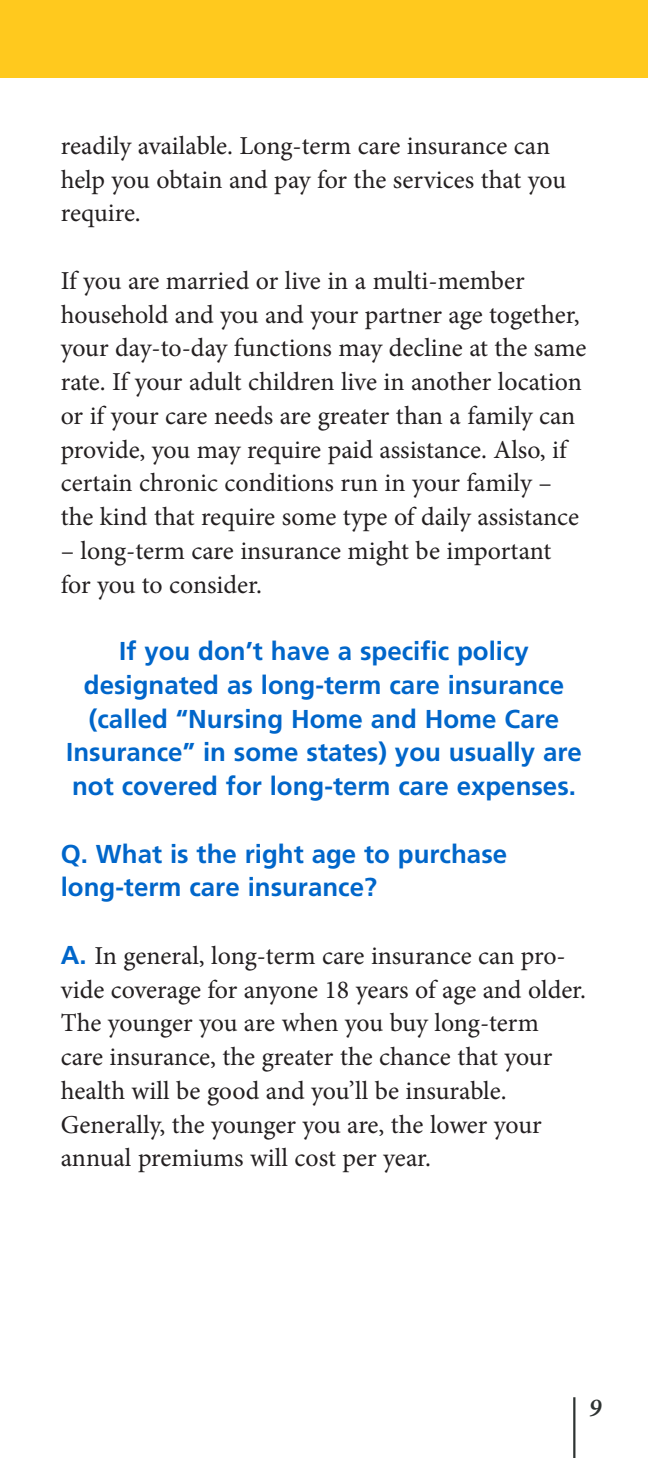
<style>
.page{position:relative;width:648px;height:1458px;background:#fff}
.page>*{position:absolute;margin:0;border:0;box-sizing:border-box;transform-origin:0 0}
.t1{font:25.88px/33.8px "Minion Pro";letter-spacing:-.005em;color:#231f20}
.t2{font:700 25.88px/33.8px "Frutiger LT Std";color:#0066ca;text-align:center}
.t3{font:italic 600 25.88px "Minion Pro";color:#2e3332}
.s1{font-family:"Frutiger LT Std";font-weight:700;color:#0066ca}
</style>
<div class="page">
<hr style="left:573px;top:1397px;width:2px;height:61px;background:#2e3332">
<hr style="left:0;top:0;width:1px;height:78px;background:#ffc91e">
<div style="left:1px;top:0;width:647px;height:78px;background:#ffc91e"></div>
<p class="t1" style="left:61px;top:131px;width:507px">readily available. Long-term care insurance can help you obtain and pay for the services that you require.</p>
<p class="t1" style="left:61px;top:266px;width:527px">If you are married or live in a multi-member household and you and your partner age together, your day-to-day functions may decline at the same rate. If your adult children live in another location or if your care needs are greater than a family can provide, you may require paid assistance. Also, if certain chronic conditions run in your family – the kind that require some type of daily assistance</p>
<p class="t1" style="left:61px;top:536px;width:492px">– long-term care insurance might be important for you to consider.</p>
<p class="t2" style="left:66px;top:636px;width:517px">If you don’t have a specific policy designated as long-term care insurance (called “Nursing Home and Home Care Insurance” in some states) you usually are not covered for long-term care expenses.</p>
<p class="t2" style="left:61px;top:839px;width:448px;text-align:left">Q. What is the right age to purchase long-term care insurance?</p>
<p class="t1" style="left:61px;top:941px;width:527px"><span class="s1">A.</span> In general, long-term care insurance can pro&shy;vide coverage for anyone 18 years of age and older.<br>The younger you are when you buy long-term care insurance, the greater the chance that your health will be good and you’ll be insurable.<br>Generally, the younger you are, the lower your annual premiums will cost per year.</p>
<p class="t3" style="left:589px;top:1398px;width:14px">9</p>
</div>
